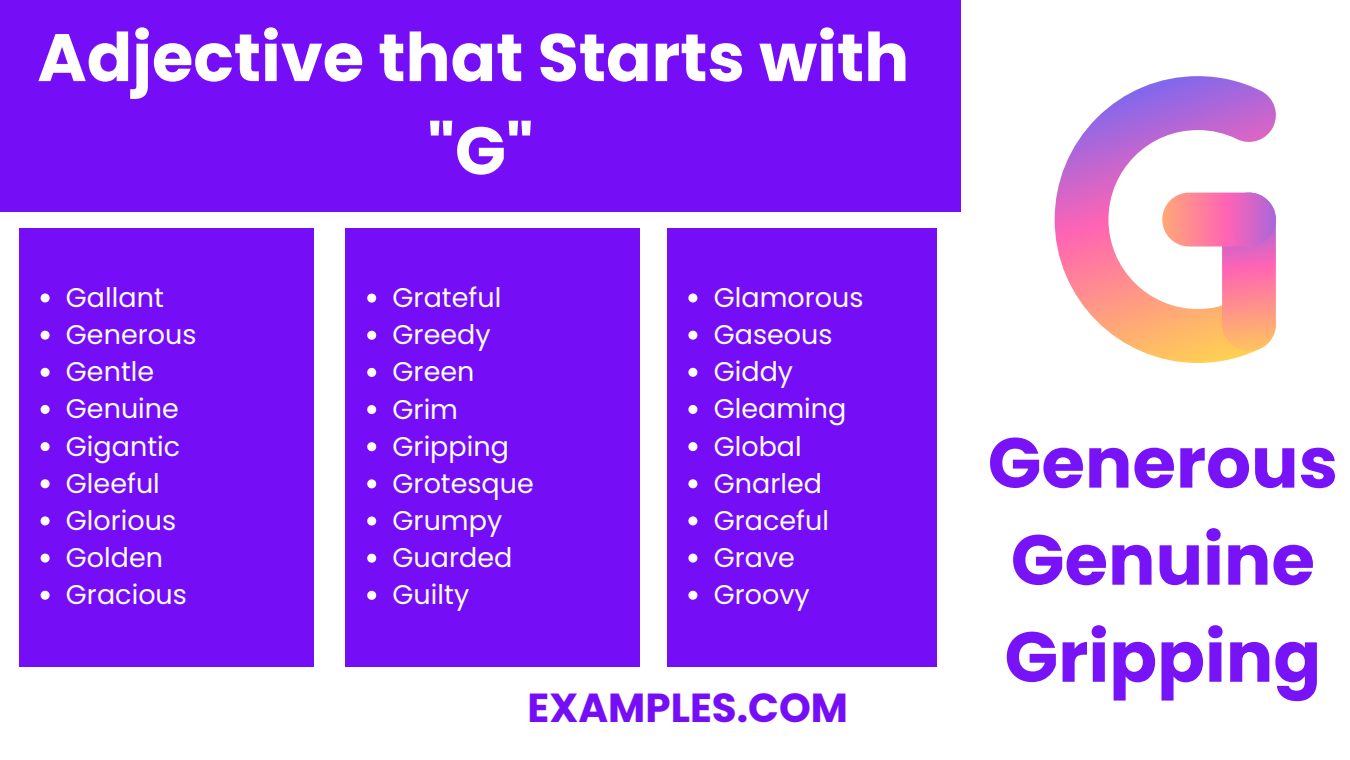
<style>
.page{position:relative;width:1350px;height:760px;background:#fff}
.page>*{position:absolute;margin:0;border:0;box-sizing:border-box;transform-origin:0 0}
.t1{font:700 70.5px/97.1px "Poppins";color:#750ef7}
.t2{font:700 67.05px "Poppins";color:#fff}
.t3{font:700 40.5px "Poppins";color:#750ef7}
.t4{font:27px "Poppins";color:#fff}
</style>
<div class="page">
<div style="left:0;top:0;width:961px;height:211px;background:#750ef7"></div>
<div style="left:19px;top:228px;width:294px;height:438px;background:#750ef7"></div>
<svg style="left:41px;top:293px;width:9px;height:9px"></svg>
<svg style="left:41px;top:330px;width:9px;height:9px"></svg>
<svg style="left:41px;top:368px;width:9px;height:9px"></svg>
<svg style="left:41px;top:405px;width:9px;height:9px"></svg>
<svg style="left:41px;top:442px;width:9px;height:9px"></svg>
<svg style="left:41px;top:479px;width:9px;height:9px"></svg>
<svg style="left:41px;top:516px;width:9px;height:9px"></svg>
<svg style="left:41px;top:553px;width:9px;height:9px"></svg>
<svg style="left:41px;top:590px;width:9px;height:9px"></svg>
<div style="left:346px;top:228px;width:294px;height:438px;background:#750ef7"></div>
<svg style="left:367px;top:293px;width:9px;height:9px"></svg>
<svg style="left:367px;top:330px;width:9px;height:9px"></svg>
<svg style="left:367px;top:368px;width:9px;height:9px"></svg>
<svg style="left:367px;top:405px;width:9px;height:9px"></svg>
<svg style="left:367px;top:442px;width:9px;height:9px"></svg>
<svg style="left:367px;top:479px;width:9px;height:9px"></svg>
<svg style="left:367px;top:516px;width:9px;height:9px"></svg>
<svg style="left:367px;top:553px;width:9px;height:9px"></svg>
<svg style="left:367px;top:590px;width:9px;height:9px"></svg>
<div style="left:667px;top:228px;width:269px;height:438px;background:#750ef7"></div>
<svg style="left:688px;top:293px;width:9px;height:9px"></svg>
<svg style="left:688px;top:330px;width:9px;height:9px"></svg>
<svg style="left:688px;top:368px;width:9px;height:9px"></svg>
<svg style="left:688px;top:405px;width:9px;height:9px"></svg>
<svg style="left:688px;top:442px;width:9px;height:9px"></svg>
<svg style="left:688px;top:479px;width:9px;height:9px"></svg>
<svg style="left:688px;top:516px;width:9px;height:9px"></svg>
<svg style="left:688px;top:553px;width:9px;height:9px"></svg>
<svg style="left:688px;top:590px;width:9px;height:9px"></svg>
<svg style="left:1055px;top:76px;width:221px;height:287px"></svg>
<svg style="left:1222px;top:192px;width:54px;height:159px;background:#f98697"></svg>
<svg style="left:1162px;top:192px;width:114px;height:54px;background:#ee78ab"></svg>
<p class="t2" style="left:37px;top:11px;width:873px">Adjective that Starts with</p>
<p class="t2" style="left:427px;top:104px;width:108px">"G"</p>
<p class="t4" style="left:66px;top:278px;width:99px">Gallant</p>
<p class="t4" style="left:66px;top:316px;width:132px">Generous</p>
<p class="t4" style="left:66px;top:353px;width:90px">Gentle</p>
<p class="t4" style="left:66px;top:390px;width:114px">Genuine</p>
<p class="t4" style="left:66px;top:427px;width:116px">Gigantic</p>
<p class="t4" style="left:66px;top:464px;width:95px">Gleeful</p>
<p class="t4" style="left:66px;top:501px;width:112px">Glorious</p>
<p class="t4" style="left:66px;top:538px;width:99px">Golden</p>
<p class="t4" style="left:66px;top:575px;width:123px">Gracious</p>
<p class="t4" style="left:393px;top:279px;width:110px">Grateful</p>
<p class="t4" style="left:393px;top:316px;width:100px">Greedy</p>
<p class="t4" style="left:393px;top:353px;width:83px">Green</p>
<p class="t4" style="left:393px;top:390px;width:67px">Grim</p>
<p class="t4" style="left:393px;top:427px;width:118px">Gripping</p>
<p class="t4" style="left:393px;top:464px;width:143px">Grotesque</p>
<p class="t4" style="left:393px;top:501px;width:111px">Grumpy</p>
<p class="t4" style="left:393px;top:538px;width:121px">Guarded</p>
<p class="t4" style="left:393px;top:576px;width:78px">Guilty</p>
<p class="t4" style="left:714px;top:278px;width:151px">Glamorous</p>
<p class="t4" style="left:714px;top:316px;width:120px">Gaseous</p>
<p class="t4" style="left:714px;top:353px;width:81px">Giddy</p>
<p class="t4" style="left:714px;top:390px;width:134px">Gleaming</p>
<p class="t4" style="left:714px;top:427px;width:90px">Global</p>
<p class="t4" style="left:714px;top:464px;width:110px">Gnarled</p>
<p class="t4" style="left:714px;top:501px;width:117px">Graceful</p>
<p class="t4" style="left:714px;top:538px;width:83px">Grave</p>
<p class="t4" style="left:714px;top:575px;width:97px">Groovy</p>
<p class="t3" style="left:528px;top:679px;width:322px">EXAMPLES.COM</p>
<h1 class="t1" style="left:988px;top:414px;width:352px">Generous<br>Genuine<br>Gripping</h1>
</div>
